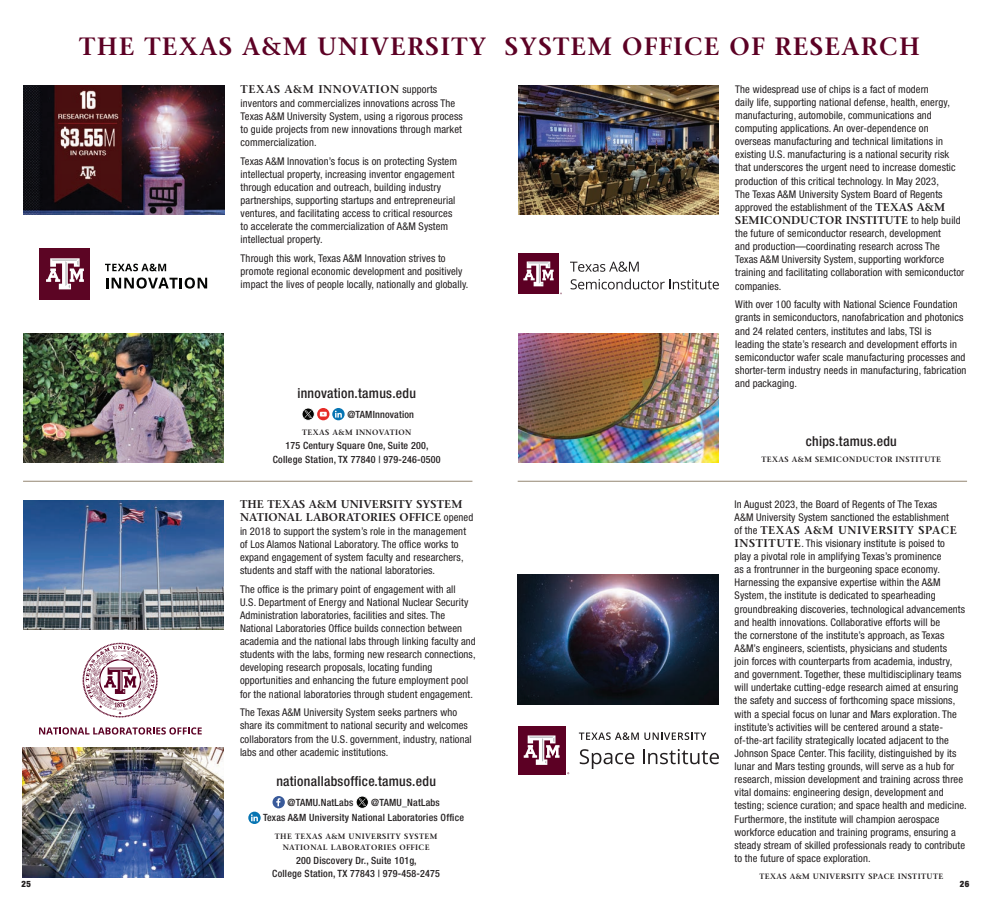
<style>
.page{position:relative;width:990px;height:900px;background:#fff}
.page>*{position:absolute;margin:0;border:0;box-sizing:border-box;transform-origin:0 0}
.t1{font:600 25px "Stone Serif Std";letter-spacing:.05em;color:#5c0024}
.t2{font:500 condensed 13.75px "Helvetica Neue LT Std";letter-spacing:.02em;color:#231f20}
.t3{font:600 11.25px/13.1px "Stone Serif Std";letter-spacing:.01em;color:#231f20}
.t4{font:600 11.25px "Stone Serif Std";letter-spacing:.05em;color:#231f20}
.t5{font:condensed 10.62px/13.1px "Helvetica Neue LT Std";letter-spacing:.01em;color:#231f20}
.t6{font:500 condensed 10px/13.8px "Helvetica Neue LT Std";letter-spacing:.02em;color:#231f20;text-align:center}
.t7{font:900 condensed 8.75px "Helvetica Neue LT Std";color:#231f20}
.t8{font:600 7.75px/11.2px "Stone Serif Std";letter-spacing:.05em;color:#231f20;text-align:center}
.s1{font-family:"Helvetica Neue LT Std";font-weight:400;font-stretch:condensed;font-size:10.62px}
.s2{font-family:"Stone Serif Std";font-weight:600;font-stretch:normal;font-size:11.25px}
</style>
<div class="page">
<hr style="left:23px;top:481px;width:449px;height:1px;background:#938671">
<img style="left:22px;top:748px;width:201px;height:129px">
<img style="left:23px;top:500px;width:201px;height:129px">
<svg style="left:273px;top:796px;width:12px;height:12px"></svg>
<svg style="left:276px;top:798px;width:4px;height:8px"></svg>
<div style="left:356px;top:796px;width:12px;height:12px;border:1px solid #fff;border-radius:50%"></div>
<svg style="left:358px;top:799px;width:8px;height:7px"></svg>
<svg style="left:248px;top:812px;width:13px;height:12px"></svg>
<svg style="left:251px;top:814px;width:7px;height:7px"></svg>
<svg style="left:83px;top:643px;width:75px;height:75px"></svg>
<svg style="left:39px;top:727px;width:163px;height:8px"></svg>
<img style="left:23px;top:333px;width:201px;height:129px">
<img style="left:24px;top:85px;width:200px;height:130px">
<div style="left:302px;top:408px;width:12px;height:12px;border:1px solid #fff;border-radius:50%"></div>
<svg style="left:304px;top:411px;width:8px;height:7px"></svg>
<svg style="left:317px;top:408px;width:12px;height:12px"></svg>
<svg style="left:320px;top:412px;width:7px;height:5px"></svg>
<svg style="left:332px;top:408px;width:13px;height:12px"></svg>
<svg style="left:335px;top:411px;width:7px;height:7px"></svg>
<div style="left:40px;top:248px;width:50px;height:51px;background:#5c0524"></div>
<svg style="left:46px;top:258px;width:38px;height:31px"></svg>
<svg style="left:105px;top:264px;width:61px;height:7px"></svg>
<svg style="left:106px;top:278px;width:101px;height:11px"></svg>
<hr style="left:518px;top:481px;width:449px;height:1px;background:#938671">
<img style="left:518px;top:575px;width:200px;height:129px">
<div style="left:518px;top:726px;width:48px;height:48px;background:#5c0024"></div>
<svg style="left:524px;top:735px;width:36px;height:30px"></svg>
<svg style="left:579px;top:732px;width:127px;height:8px"></svg>
<svg style="left:580px;top:749px;width:54px;height:20px"></svg>
<svg style="left:643px;top:749px;width:76px;height:15px"></svg>
<img style="left:518px;top:333px;width:201px;height:129px">
<img style="left:518px;top:85px;width:201px;height:130px">
<svg style="left:570px;top:262px;width:69px;height:10px"></svg>
<svg style="left:571px;top:279px;width:148px;height:10px"></svg>
<div style="left:518px;top:253px;width:41px;height:41px;background:#5c0024"></div>
<svg style="left:523px;top:261px;width:31px;height:25px"></svg>
<h1 class="t1" style="left:79px;top:31px;width:842px">THE TEXAS A&amp;M UNIVERSITY SYSTEM OFFICE OF RESEARCH</h1>
<p class="t4" style="left:241px;top:83px;width:198px">TEXAS A&amp;M INNOVATION <span class="s1">supports</span></p>
<p class="t5" style="left:241px;top:96px;width:224px">inventors and commercializes innovations across The Texas A&amp;M University System, using a rigorous process to guide projects from new innovations through market commercialization.</p>
<p class="t5" style="left:241px;top:154px;width:218px">Texas A&amp;M Innovation’s focus is on protecting System intellectual property, increasing inventor engagement through education and outreach, building industry partnerships, supporting startups and entrepreneurial ventures, and facilitating access to critical resources to accelerate the commercialization of A&amp;M System intellectual property.</p>
<p class="t5" style="left:241px;top:252px;width:229px">Through this work, Texas A&amp;M Innovation strives to promote regional economic development and positively impact the lives of people locally, nationally and globally.</p>
<p class="t2" style="left:297px;top:385px;width:120px">innovation.tamus.edu</p>
<p class="t6" style="left:347px;top:407px;width:68px">@TAMInnovation</p>
<p class="t8" style="left:302px;top:427px;width:111px">TEXAS A&amp;M INNOVATION</p>
<p class="t6" style="left:273px;top:438px;width:169px">175 Century Square One, Suite 200,<br>College Station, TX 77840 | 979-246-0500</p>
<p class="t3" style="left:240px;top:498px;width:235px">THE TEXAS A&amp;M UNIVERSITY SYSTEM<br>NATIONAL LABORATORIES OFFICE <span class="s1">opened</span></p>
<p class="t5" style="left:240px;top:524px;width:228px">in 2018 to support the system’s role in the management of Los Alamos National Laboratory. The office works to expand engagement of system faculty and researchers, students and staff with the national laboratories.</p>
<p class="t5" style="left:240px;top:582px;width:237px">The office is the primary point of engagement with all<br>U.S. Department of Energy and National Nuclear Security Administration laboratories, facilities and sites. The National Laboratories Office builds connection between academia and the national labs through linking faculty and students with the labs, forming new research connections, developing research proposals, locating funding opportunities and enhancing the future employment pool for the national laboratories through student engagement.</p>
<p class="t5" style="left:240px;top:706px;width:233px">The Texas A&amp;M University System seeks partners who share its commitment to national security and welcomes collaborators from the U.S. government, industry, national labs and other academic institutions.</p>
<p class="t2" style="left:276px;top:773px;width:161px">nationallabsoffice.tamus.edu</p>
<p class="t6" style="left:288px;top:795px;width:67px">@TAMU.NatLabs</p>
<p class="t6" style="left:263px;top:794px;width:202px;line-height:15.6px;text-align:left;text-indent:108px">@TAMU_NatLabs<br>Texas A&amp;M University National Laboratories Office</p>
<p class="t8" style="left:275px;top:830px;width:164px">THE TEXAS A&amp;M UNIVERSITY SYSTEM<br>NATIONAL LABORATORIES OFFICE</p>
<p class="t6" style="left:272px;top:853px;width:169px">200 Discovery Dr., Suite 101g,<br>College Station, TX 77843 | 979-458-2475</p>
<p class="t5" style="left:735px;top:82px;width:222px">The widespread use of chips is a fact of modern<br>daily life, supporting national defense, health, energy, manufacturing, automobile, communications and computing applications. An over-dependence on overseas manufacturing and technical limitations in existing U.S. manufacturing is a national security risk that underscores the urgent need to increase domestic production of this critical technology. In May 2023, The Texas A&amp;M University System Board of Regents approved the establishment of the <span class="s2">TEXAS A&amp;M</span></p>
<p class="t3" style="left:735px;top:214px;width:227px">SEMICONDUCTOR INSTITUTE <span class="s1">to help build</span></p>
<p class="t5" style="left:735px;top:227px;width:231px">the future of semiconductor research, development<br>and production—coordinating research across The Texas A&amp;M University System, supporting workforce training and facilitating collaboration with semiconductor companies.</p>
<p class="t5" style="left:735px;top:298px;width:233px">With over 100 faculty with National Science Foundation grants in semiconductors, nanofabrication and photonics and 24 related centers, institutes and labs, TSI is<br>leading the state’s research and development efforts in semiconductor wafer scale manufacturing processes and shorter-term industry needs in manufacturing, fabrication and packaging.</p>
<p class="t2" style="left:806px;top:433px;width:93px">chips.tamus.edu</p>
<p class="t8" style="left:762px;top:454px;width:181px">TEXAS A&amp;M SEMICONDUCTOR INSTITUTE</p>
<p class="t5" style="left:735px;top:497px;width:216px">In August 2023, the Board of Regents of The Texas<br>A&amp;M University System sanctioned the establishment</p>
<p class="t4" style="left:735px;top:523px;width:224px"><span class="s1">of the</span> TEXAS A&amp;M UNIVERSITY SPACE</p>
<p class="t5" style="left:735px;top:537px;width:234px"><span class="s2">INSTITUTE</span>. This visionary institute is poised to<br>play a pivotal role in amplifying Texas’s prominence<br>as a frontrunner in the burgeoning space economy.<br>Harnessing the expansive expertise within the A&amp;M System, the institute is dedicated to spearheading groundbreaking discoveries, technological advancements and health innovations. Collaborative efforts will be<br>the cornerstone of the institute’s approach, as Texas A&amp;M’s engineers, scientists, physicians and students<br>join forces with counterparts from academia, industry, and government. Together, these multidisciplinary teams will undertake cutting-edge research aimed at ensuring the safety and success of forthcoming space missions, with a special focus on lunar and Mars exploration. The institute’s activities will be centered around a state&shy;of-the-art facility strategically located adjacent to the Johnson Space Center. This facility, distinguished by its lunar and Mars testing grounds, will serve as a hub for research, mission development and training across three vital domains: engineering design, development and testing; science curation; and space health and medicine.<br>Furthermore, the institute will champion aerospace workforce education and training programs, ensuring a steady stream of skilled professionals ready to contribute to the future of space exploration.</p>
<p class="t8" style="left:759px;top:870px;width:186px">TEXAS A&amp;M UNIVERSITY SPACE INSTITUTE</p>
<p class="t7" style="left:22px;top:879px;width:11px">25</p>
<p class="t7" style="left:960px;top:879px;width:11px">26</p>
</div>
